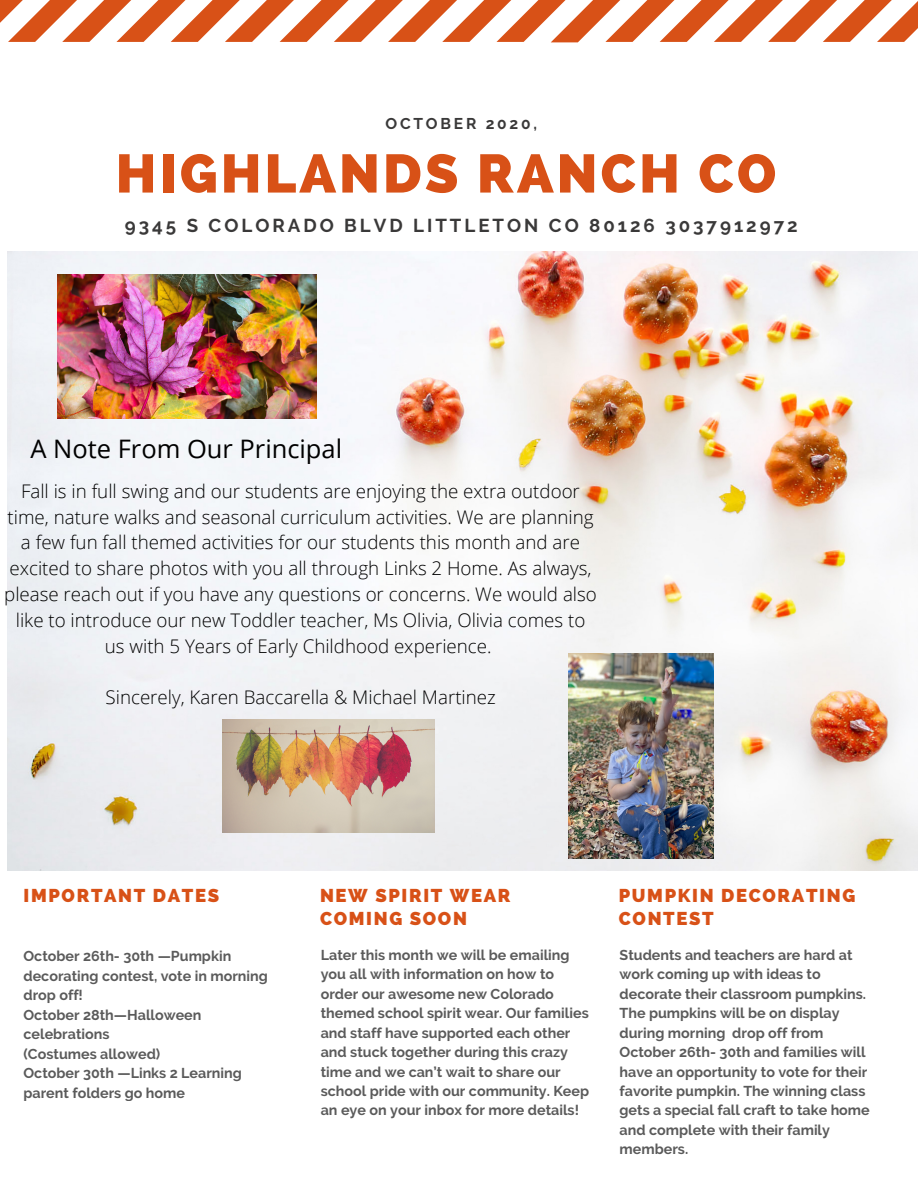
<style>
.page{position:relative;width:918px;height:1188px;background:#fff}
.page>*{position:absolute;margin:0;border:0;box-sizing:border-box;transform-origin:0 0}
.t1{font:800 54px "Raleway";letter-spacing:.06em;color:#d85117}
.t2{font:25.5px "Open Sans";color:#000}
.t3{font:300 18.75px/25.8px "Open Sans";color:#000;text-align:center}
.t4{font:700 18.6px "Raleway";letter-spacing:.16em;color:#3a3939}
.t5{font:800 18.45px/22.8px "Raleway";letter-spacing:.09em;color:#d85117}
.t6{font:700 15.6px "Raleway";letter-spacing:.18em;color:#3a3939}
.t7{font:700 14.25px/19.5px "Raleway";color:#000}
</style>
<div class="page">
<svg style="left:0;top:0;width:918px;height:42px"></svg>
<img style="left:8px;top:252px;width:910px;height:618px">
<img style="left:57px;top:274px;width:259px;height:144px">
<img style="left:568px;top:654px;width:145px;height:204px">
<img style="left:222px;top:720px;width:213px;height:112px">
<p class="t6" style="left:386px;top:115px;width:153px">OCTOBER 2020,</p>
<h1 class="t1" style="left:116px;top:142px;width:662px">HIGHLANDS RANCH CO</h1>
<h3 class="t4" style="left:125px;top:215px;width:674px">9345 S COLORADO BLVD LITTLETON CO 80126 3037912972</h3>
<h2 class="t2" style="left:31px;top:431px;width:313px">A Note From Our Principal</h2>
<p class="t3" style="left:4px;top:478px;width:594px">Fall is in full swing and our students are enjoying the extra outdoor time, nature walks and seasonal curriculum activities. We are planning a few fun fall themed activities for our students this month and are excited to share photos with you all through Links 2 Home. As always, please reach out if you have any questions or concerns. We would also like to introduce our new Toddler teacher, Ms Olivia, Olivia comes to us with 5 Years of Early Childhood experience.</p>
<h3 class="t3" style="left:106px;top:684px;width:392px">Sincerely, Karen Baccarella &amp; Michael Martinez</h3>
<p class="t5" style="left:24px;top:884px;width:197px">IMPORTANT DATES</p>
<p class="t5" style="left:320px;top:884px;width:192px">NEW SPIRIT WEAR<br>COMING SOON</p>
<p class="t5" style="left:619px;top:884px;width:238px">PUMPKIN DECORATING<br>CONTEST</p>
<p class="t7" style="left:24px;top:947px;width:246px">October 26th- 30th —Pumpkin decorating contest, vote in morning drop off!<br>October 28th—Halloween celebrations<br>(Costumes allowed)<br>October 30th —Links 2 Learning parent folders go home</p>
<p class="t7" style="left:620px;top:945px;width:252px">Students and teachers are hard at work coming up with ideas to decorate their classroom pumpkins.<br>The pumpkins will be on display during morning drop off from<br>October 26th- 30th and families will have an opportunity to vote for their favorite pumpkin. The winning class gets a special fall craft to take home and complete with their family members.</p>
<p class="t7" style="left:321px;top:945px;width:270px">Later this month we will be emailing you all with information on how to order our awesome new Colorado themed school spirit wear. Our families and staff have supported each other and stuck together during this crazy time and we can’t wait to share our school pride with our community. Keep an eye on your inbox for more details!</p>
</div>
